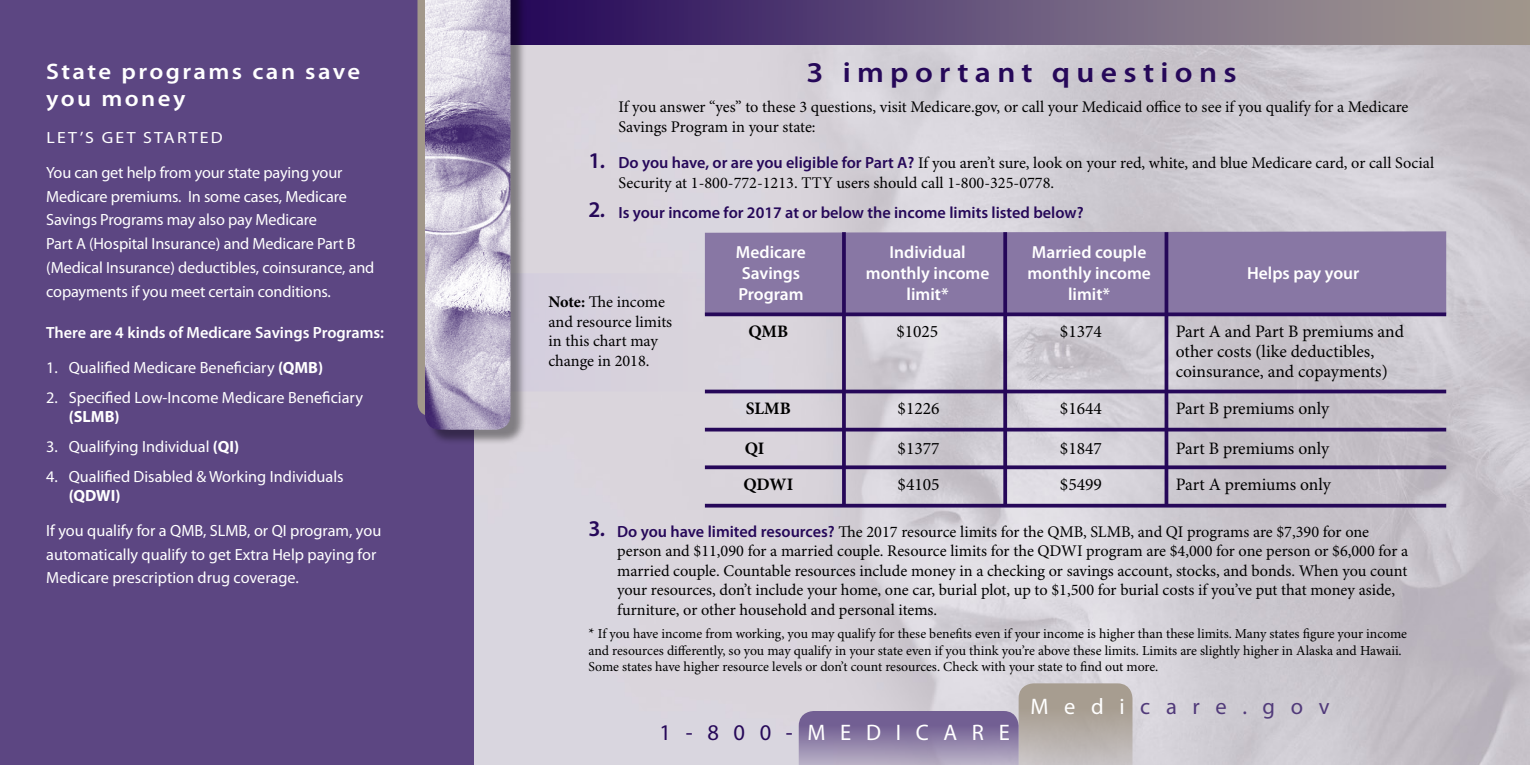
<style>
.page{position:relative;width:1530px;height:765px;background:#fff}
.page>*{position:absolute;margin:0;border:0;box-sizing:border-box;transform-origin:0 0}
.t1{font:600 28.75px "Myriad Pro";letter-spacing:.2em;color:#260859;scale:1.1 1}
.t2{font:600 22.5px/27px "Myriad Pro";letter-spacing:.1em;color:#fff;scale:1.1 1}
.t3{font:22.5px "Myriad Pro";color:#fff}
.t4{font:22.5px "Myriad Pro";color:#513a7a}
.t5{font:600 22.5px "Myriad Pro";color:#260859}
.t6{font:17.5px/20px "Minion Pro";color:#000}
.t7{font:600 17.5px/21px "Myriad Pro";color:#fff;text-align:center}
.t8{font:700 17.5px "Minion Pro";letter-spacing:-.015em;color:#000}
.Text{font:16.25px/19.5px "Minion Pro";color:#000}
.t9{font:16.25px/23.8px "Myriad Pro";letter-spacing:-.005em;color:#fff}
.Text-2{font:600 16.25px "Myriad Pro";color:#260859}
.t10{font:600 16.25px "Myriad Pro";color:#fff}
.t11{font:16.25px "Myriad Pro";letter-spacing:.12em;color:#fff;scale:1.1 1}
.Text-3{font:13.75px/16.5px "Minion Pro";letter-spacing:-.005em;color:#000}
.s1{font-weight:700}
.s2{font-family:"Myriad Pro";font-weight:600;color:#260859}
.s3{font-style:italic}
.s4{font-size:15px}
.s5{color:#fff}
.s6{color:#260859}
</style>
<div class="page">
<img style="left:474px;top:45px;width:1056px;height:720px">
<div style="left:474px;top:273px;width:268px;height:119px;background:#d4cede;border-radius:15px"></div>
<div style="left:0;top:0;width:474px;height:765px;background:#5c4682"></div>
<div style="left:510px;top:0;width:1020px;height:45px;background:linear-gradient(to right,#280c5f,#a9a296)"></div>
<svg style="left:799px;top:683px;width:334px;height:82px;background:#aba0b1"></svg>
<div style="left:705px;top:231px;width:741px;height:82px;background:#8877a4"></div>
<div style="left:418px;top:0;width:7px;height:415px;background:#a2988a"></div>
<svg style="left:842px;top:232px;width:4px;height:272px"></svg>
<svg style="left:1003px;top:232px;width:4px;height:272px"></svg>
<hr style="left:1165px;top:232px;width:3px;height:274px;background:#260859">
<hr style="left:705px;top:313px;width:741px;height:3px;background:#260859">
<hr style="left:705px;top:390px;width:741px;height:3px;background:#260859">
<svg style="left:705px;top:428px;width:741px;height:4px;background:#3a1f67"></svg>
<svg style="left:705px;top:465px;width:741px;height:4px;background:#381c65"></svg>
<svg style="left:705px;top:504px;width:741px;height:4px;background:#381d66"></svg>
<div style="left:427px;top:0;width:99px;height:446px;background:#000;opacity:.41"></div>
<img style="left:425px;top:0;width:85px;height:430px">
<p class="t2" style="left:46px;top:59px;width:287px">State programs can save you money</p>
<p class="t11" style="left:46px;top:128px;width:162px">LET’S GET STARTED</p>
<p class="t9" style="left:46px;top:161px;width:330px">You can get help from your state paying your Medicare premiums. In some cases, Medicare Savings Programs may also pay Medicare<br>Part A (Hospital Insurance) and Medicare Part B (Medical Insurance) deductibles, coinsurance, and copayments if you meet certain conditions.</p>
<p class="t10" style="left:46px;top:323px;width:339px">There are 4 kinds of Medicare Savings Programs:</p>
<p class="t9" style="left:46px;top:356px;width:278px">1. Qualified Medicare Beneficiary <span class="s1">(QMB)</span></p>
<p class="t9" style="left:69px;top:389px;width:296px;line-height:18.8px;text-indent:-22px">2. Specified Low-Income Medicare Beneficiary <span class="s1">(SLMB)</span></p>
<p class="t9" style="left:46px;top:435px;width:194px">3. Qualifying Individual <span class="s1">(QI)</span></p>
<p class="t9" style="left:69px;top:468px;width:276px;line-height:18.8px;text-indent:-22px">4. Qualified Disabled &amp; Working Individuals <span class="s1">(QDWI)</span></p>
<p class="t9" style="left:46px;top:519px;width:337px">If you qualify for a QMB, SLMB, or QI program, you automatically qualify to get Extra Help paying for<br>Medicare prescription drug coverage.</p>
<p class="t1" style="left:807px;top:56px;width:393px">3 important questions</p>
<h2 class="Text" style="left:618px;top:98px;width:792px">If you answer “yes” to these 3 questions, visit Medicare.gov, or call your Medicaid office to see if you qualify for a Medicare<br>Savings Program in your state:</h2>
<h2 class="Text" style="left:618px;top:154px;width:817px"><span class="s2">Do you have, or are you eligible for Part A?</span> If you aren’t sure, look on your red, white, and blue Medicare card, or call Social<br>Security at 1-800-772-1213. TTY users should call 1-800-325-0778.</h2>
<h2 class="Text-2" style="left:618px;top:204px;width:467px">Is your income for 2017 at or below the income limits listed below?</h2>
<p class="t7" style="left:736px;top:242px;width:72px;text-align:left">Medicare<br>Savings<br>Program</p>
<p class="t7" style="left:866px;top:242px;width:125px">Individual monthly income limit*</p>
<p class="t7" style="left:1027px;top:242px;width:125px">Married couple monthly income limit*</p>
<h2 class="t5" style="left:588px;top:148px;width:19px">1<span class="s3">.</span></h2>
<h2 class="t5" style="left:588px;top:197px;width:19px">2<span class="s3">.</span></h2>
<p class="t7" style="left:1247px;top:263px;width:114px">Helps pay your</p>
<p class="Text" style="left:549px;top:293px;width:125px"><span class="s1">Note:</span> The income and resource limits in this chart may change in 2018.</p>
<p class="t8" style="left:749px;top:321px;width:41px">QMB</p>
<p class="t6" style="left:896px;top:322px;width:43px">$1025</p>
<p class="t6" style="left:1060px;top:322px;width:44px">$1374</p>
<p class="t6" style="left:1176px;top:322px;width:230px">Part A and Part B premiums and other costs (like deductibles, coinsurance, and copayments)</p>
<p class="t8" style="left:746px;top:398px;width:46px">SLMB</p>
<p class="t6" style="left:898px;top:399px;width:44px">$1226</p>
<p class="t6" style="left:1060px;top:399px;width:44px">$1644</p>
<p class="t6" style="left:1176px;top:399px;width:155px">Part B premiums only</p>
<p class="t8" style="left:745px;top:438px;width:21px">QI</p>
<p class="t6" style="left:898px;top:439px;width:44px">$1377</p>
<p class="t6" style="left:1060px;top:439px;width:44px">$1847</p>
<p class="t6" style="left:1176px;top:439px;width:155px">Part B premiums only</p>
<p class="t8" style="left:743px;top:474px;width:51px">QDWI</p>
<p class="t6" style="left:898px;top:476px;width:44px">$4105</p>
<p class="t6" style="left:1060px;top:476px;width:44px">$5499</p>
<p class="t6" style="left:1176px;top:476px;width:157px">Part A premiums only</p>
<h2 class="t5" style="left:588px;top:516px;width:19px">3<span class="s3">.</span></h2>
<h2 class="Text" style="left:617px;top:522px;width:793px"><span class="s2">Do you have limited resources?</span> The 2017 resource limits for the QMB, SLMB, and QI programs are $7,390 for one person and $11,090 for a married couple. Resource limits for the QDWI program are $4,000 for one person or $6,000 for a married couple. Countable resources include money in a checking or savings account, stocks, and bonds. When you count your resources, don’t include your home, one car, burial plot, up to $1,500 for burial costs if you’ve put that money aside, furniture, or other household and personal items.</h2>
<h2 class="Text-3" style="left:588px;top:626px;width:820px"><span class="s4">*</span> If you have income from working, you may qualify for these benefits even if your income is higher than these limits. Many states figure your income and resources differently, so you may qualify in your state even if you think you’re above these limits. Limits are slightly higher in Alaska and Hawaii.<br>Some states have higher resource levels or don’t count resources. Check with your state to find out more.</h2>
<h2 class="t4" style="left:1031px;top:694px;width:301px"><span class="s5">M e d i</span> c a r e . g o v</h2>
<h2 class="t3" style="left:660px;top:721px;width:352px"><span class="s6">1 - 8 0 0 -</span> M E D I C A R E</h2>
</div>
